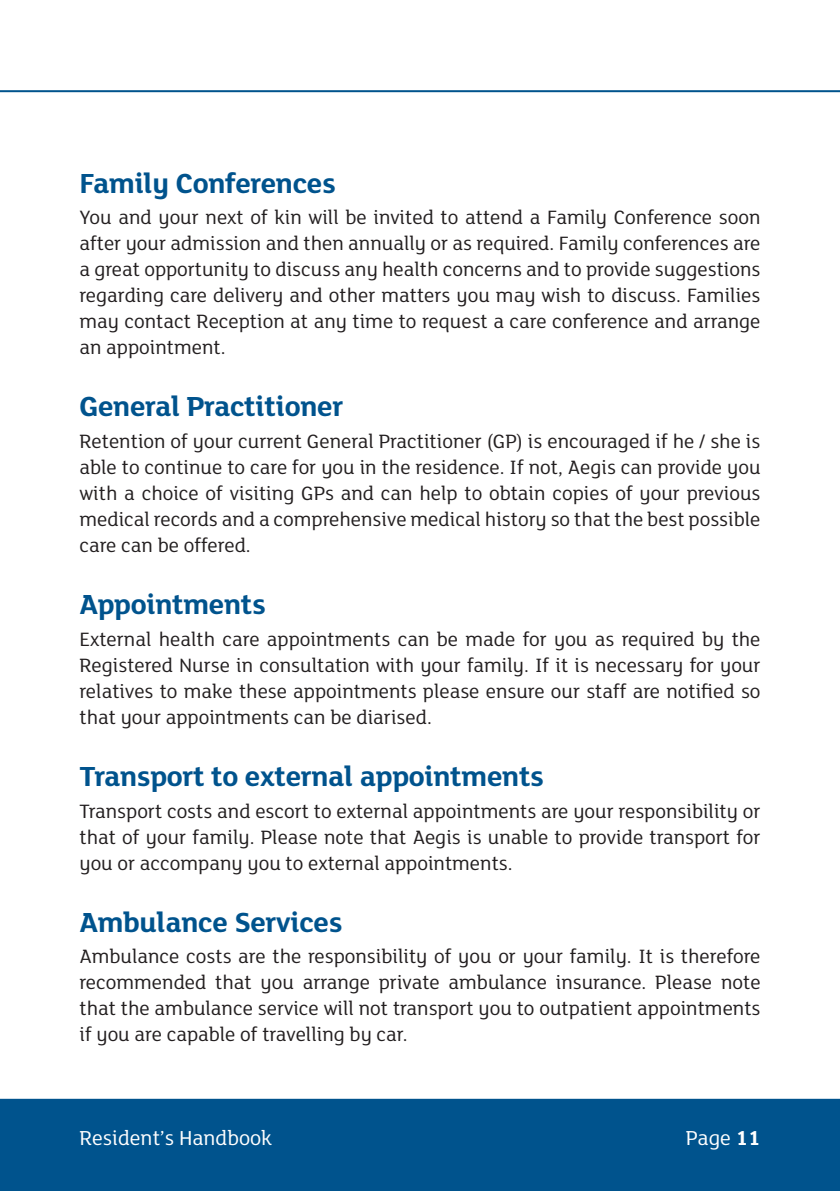
<style>
.page{position:relative;width:840px;height:1191px;background:#fff}
.page>*{position:absolute;margin:0;border:0;box-sizing:border-box;transform-origin:0 0}
.Sub_Heads{font:700 30px "FS Lola";letter-spacing:-.01em;color:#00538d}
.t1{font:22px "FS Lola";color:#fff}
.Body{font:21px/26px "FS Lola";color:#231f20;text-align:justify}
.s1{font-weight:700}
</style>
<div class="page">
<div style="left:0;top:1099px;width:839px;height:92px;background:#00538d"></div>
<hr style="left:0;top:90px;width:839px;height:2px;background:#00538d">
<hr style="left:0;top:1098px;width:839px;height:2px;background:#00538d">
<p class="Sub_Heads" style="left:79px;top:162px;width:258px">Family Conferences</p>
<p class="Body" style="left:79px;top:204px;width:682px">You and your next of kin will be invited to attend a Family Conference soon after your admission and then annually or as required. Family conferences are a great opportunity to discuss any health concerns and to provide suggestions regarding care delivery and other matters you may wish to discuss. Families may contact Reception at any time to request a care conference and arrange an appointment.</p>
<p class="Sub_Heads" style="left:79px;top:386px;width:265px">General Practitioner</p>
<p class="Body" style="left:79px;top:427px;width:682px">Retention of your current General Practitioner (GP) is encouraged if he / she is able to continue to care for you in the residence. If not, Aegis can provide you with a choice of visiting GPs and can help to obtain copies of your previous medical records and a comprehensive medical history so that the best possible care can be offered.</p>
<p class="Sub_Heads" style="left:79px;top:584px;width:188px">Appointments</p>
<p class="Body" style="left:79px;top:625px;width:682px">External health care appointments can be made for you as required by the Registered Nurse in consultation with your family. If it is necessary for your relatives to make these appointments please ensure our staff are notified so that your appointments can be diarised.</p>
<p class="Sub_Heads" style="left:79px;top:755px;width:466px">Transport to external appointments</p>
<p class="Body" style="left:79px;top:797px;width:682px">Transport costs and escort to external appointments are your responsibility or that of your family. Please note that Aegis is unable to provide transport for you or accompany you to external appointments.</p>
<p class="Sub_Heads" style="left:79px;top:901px;width:264px">Ambulance Services</p>
<p class="Body" style="left:79px;top:942px;width:682px">Ambulance costs are the responsibility of you or your family. It is therefore recommended that you arrange private ambulance insurance. Please note that the ambulance service will not transport you to outpatient appointments if you are capable of travelling by car.</p>
<p class="t1" style="left:79px;top:1123px;width:194px">Resident’s Handbook</p>
<p class="t1" style="left:685px;top:1123px;width:76px">Page <span class="s1">11</span></p>
</div>
